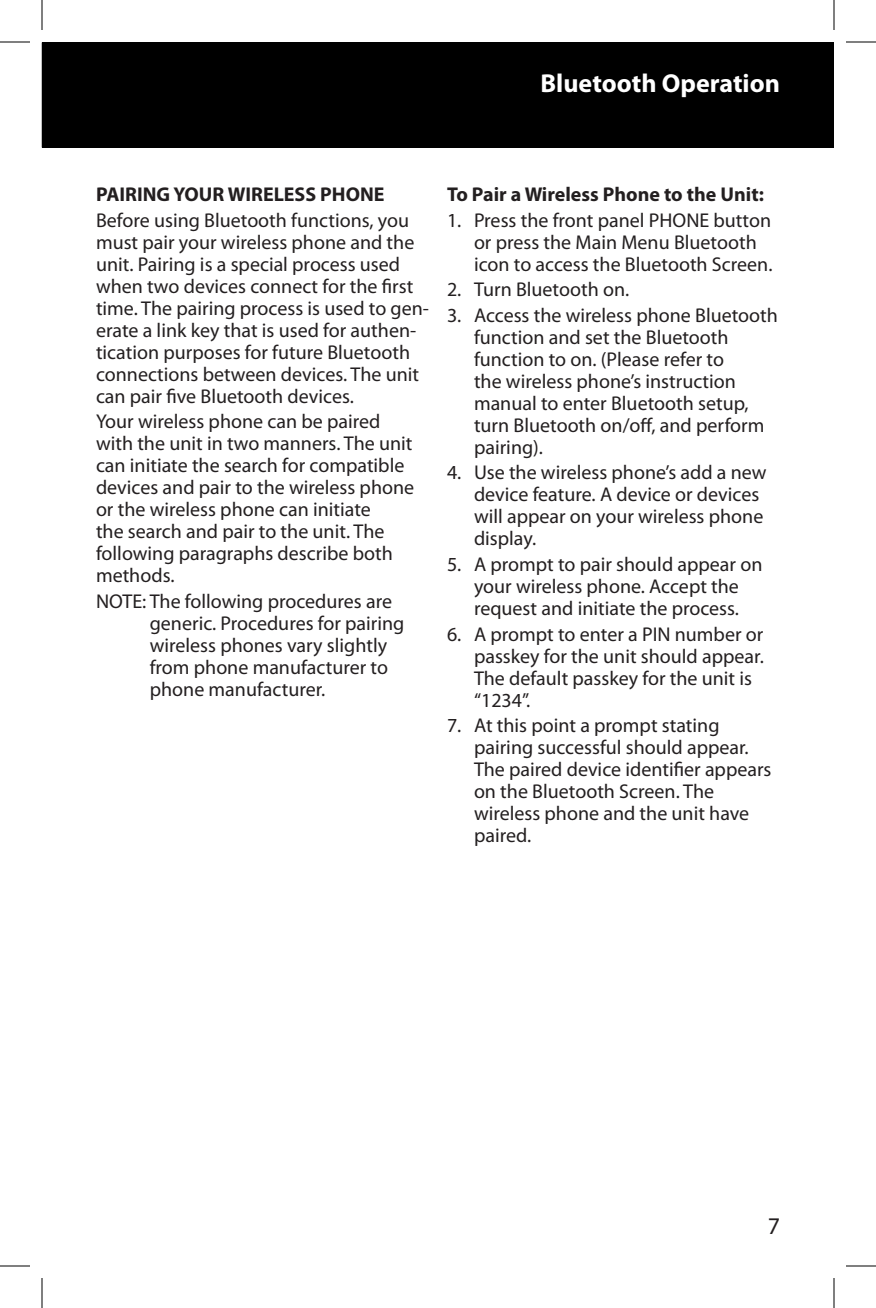
<style>
.page{position:relative;width:876px;height:1308px;background:#fff}
.page>*{position:absolute;margin:0;border:0;box-sizing:border-box;transform-origin:0 0}
.t1{font:700 26px "Myriad Pro";color:#fff}
.t2{font:24px "Myriad Pro";color:#231f20}
.Body_Text{font:20px/22px "Myriad Pro";color:#231f20}
.Numbered_List{font:20px/22px "Myriad Pro";color:#231f20}
.Numbered_List_1{font:20px/22px "Myriad Pro";color:#231f20}
.Heading_2{font:700 20px "Myriad Pro";color:#231f20}
</style>
<div class="page">
<div style="left:42px;top:42px;width:792px;height:106px;background:#000"></div>
<hr style="left:0;top:42px;width:30px;height:1px;background:#000">
<hr style="left:846px;top:42px;width:30px;height:1px;background:#000">
<hr style="left:0;top:1266px;width:30px;height:1px;background:#000">
<hr style="left:846px;top:1266px;width:30px;height:1px;background:#000">
<hr style="left:42px;top:0;width:1px;height:30px;background:#000">
<hr style="left:42px;top:1278px;width:1px;height:30px;background:#000">
<hr style="left:834px;top:0;width:1px;height:30px;background:#000">
<hr style="left:834px;top:1278px;width:1px;height:30px;background:#000">
<p class="t1" style="left:541px;top:66px;width:241px">Bluetooth Operation</p>
<p class="Heading_2" style="left:96px;top:181px;width:290px">PAIRING YOUR WIRELESS PHONE</p>
<p class="Body_Text" style="left:96px;top:209px;width:334px">Before using Bluetooth functions, you must pair your wireless phone and the unit. Pairing is a special process used when two devices connect for the first time. The pairing process is used to gen&shy;erate a link key that is used for authen&shy;tication purposes for future Bluetooth connections between devices. The unit can pair five Bluetooth devices.</p>
<p class="Body_Text" style="left:96px;top:410px;width:320px">Your wireless phone can be paired with the unit in two manners. The unit can initiate the search for compatible devices and pair to the wireless phone or the wireless phone can initiate<br>the search and pair to the unit. The following paragraphs describe both methods.</p>
<p class="Body_Text" style="left:150px;top:590px;width:256px;text-indent:-54px">NOTE: The following procedures are generic. Procedures for pairing wireless phones vary slightly from phone manufacturer to phone manufacturer.</p>
<p class="Heading_2" style="left:447px;top:181px;width:318px">To Pair a Wireless Phone to the Unit:</p>
<p class="Numbered_List_1" style="left:474px;top:209px;width:300px;text-indent:-27px">1. Press the front panel PHONE button or press the Main Menu Bluetooth icon to access the Bluetooth Screen.</p>
<p class="Numbered_List" style="left:447px;top:278px;width:184px">2. Turn Bluetooth on.</p>
<p class="Numbered_List" style="left:474px;top:304px;width:305px;text-indent:-27px">3. Access the wireless phone Bluetooth function and set the Bluetooth function to on. (Please refer to<br>the wireless phone’s instruction manual to enter Bluetooth setup, turn Bluetooth on/off, and perform pairing).</p>
<p class="Numbered_List" style="left:474px;top:461px;width:294px;text-indent:-27px">4. Use the wireless phone’s add a new device feature. A device or devices will appear on your wireless phone display.</p>
<p class="Numbered_List" style="left:447px;top:553px;width:317px;text-align:center">5. A prompt to pair should appear on your wireless phone. Accept the request and initiate the process.</p>
<p class="Numbered_List" style="left:474px;top:623px;width:291px;text-indent:-27px">6. A prompt to enter a PIN number or passkey for the unit should appear.<br>The default passkey for the unit is “1234”.</p>
<p class="Numbered_List" style="left:474px;top:714px;width:299px;text-indent:-27px">7. At this point a prompt stating pairing successful should appear.<br>The paired device identifier appears on the Bluetooth Screen. The wireless phone and the unit have paired.</p>
<p class="t2" style="left:768px;top:1211px;width:14px">7</p>
</div>
